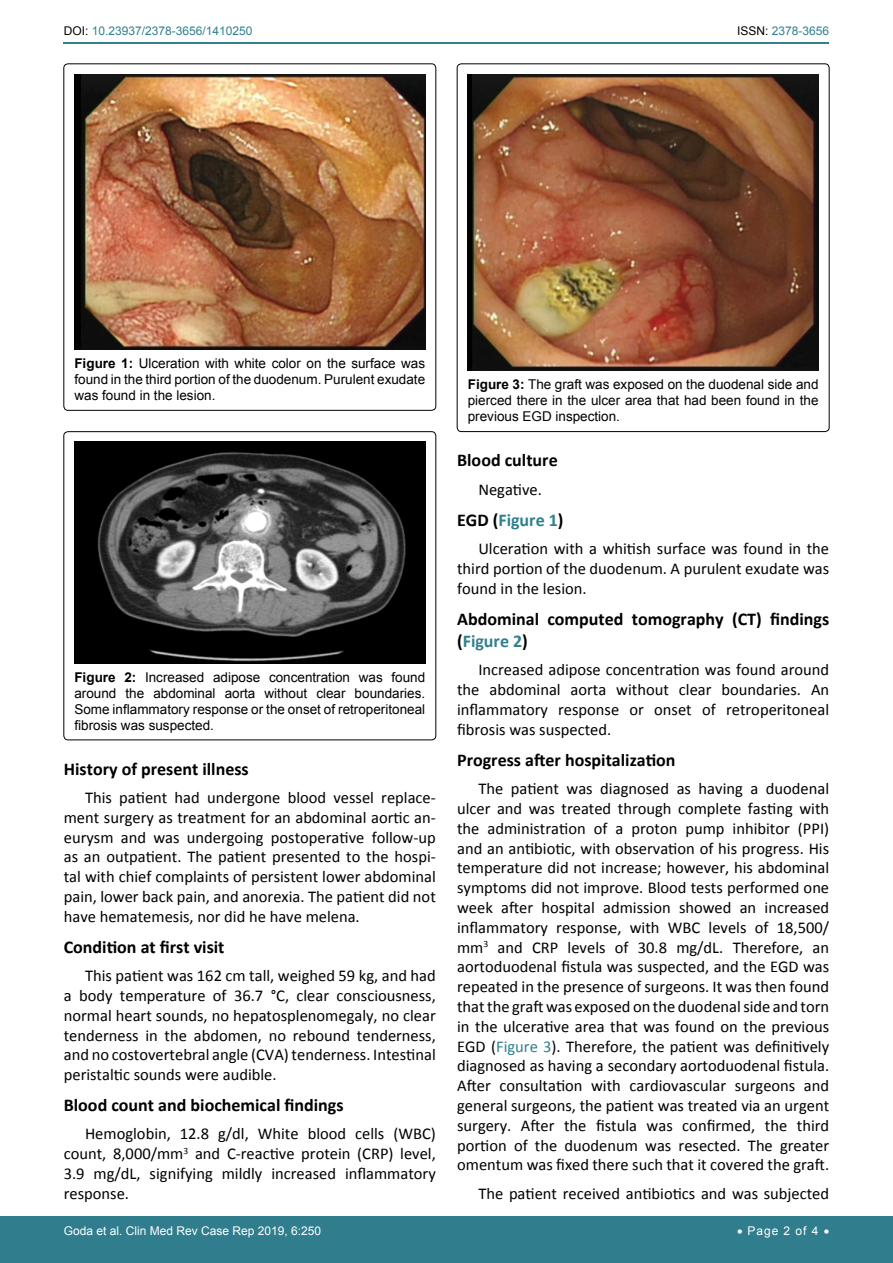
<style>
.page{position:relative;width:893px;height:1263px;background:#fff}
.page>*{position:absolute;margin:0;border:0;box-sizing:border-box;transform-origin:0 0}
.t1{font:700 18px/22.5px "Calibri";color:#000}
.t2{font:700 18px "Calibri";color:#30808d}
.t3{font:16.5px/19.8px "Calibri";color:#000;text-align:justify}
.t4{font:13.5px/16.2px "Arial";color:#000;text-align:justify}
.t5{font:12px "Arial";color:#fff}
.t6{font:12px "Arial";color:#30808d}
.s1{color:#000}
.s2{font-weight:700}
.s3{color:#30808d}
</style>
<div class="page">
<hr style="left:64px;top:43px;width:765px;height:1px;background:#30808d">
<div style="left:0;top:1217px;width:893px;height:46px;background:#307d8d"></div>
<div style="left:64px;top:64px;width:372px;height:346px;border:1px solid #000;border-radius:4px"></div>
<img style="left:74px;top:74px;width:351px;height:275px">
<div style="left:64px;top:432px;width:372px;height:308px;border:1px solid #000;border-radius:4px"></div>
<img style="left:74px;top:441px;width:351px;height:222px">
<div style="left:457px;top:64px;width:372px;height:368px;border:1px solid #000;border-radius:4px"></div>
<img style="left:468px;top:74px;width:351px;height:296px">
<p class="t6" style="left:64px;top:23px;width:190px"><span class="s1">DOI:</span> 10.23937/2378-3656/1410250</p>
<p class="t6" style="left:737px;top:23px;width:94px"><span class="s1">ISSN:</span> 2378-3656</p>
<p class="t4" style="left:74px;top:355px;width:352px"><span class="s2">Figure 1:</span> Ulceration with white color on the surface was found in the third portion of the duodenum. Purulent exudate was found in the lesion.</p>
<p class="t4" style="left:74px;top:669px;width:352px"><span class="s2">Figure 2:</span> Increased adipose concentration was found around the abdominal aorta without clear boundaries.<br>Some inflammatory response or the onset of retroperitoneal fibrosis was suspected.</p>
<p class="t1" style="left:64px;top:757px;width:187px">History of present illness</p>
<p class="t3" style="left:64px;top:788px;width:374px;text-indent:21px">This patient had undergone blood vessel replace&shy;ment surgery as treatment for an abdominal aortic an&shy;eurysm and was undergoing postoperative follow-up as an outpatient. The patient presented to the hospi&shy;tal with chief complaints of persistent lower abdominal pain, lower back pain, and anorexia. The patient did not have hematemesis, nor did he have melena.</p>
<p class="t1" style="left:64px;top:935px;width:162px">Condition at first visit</p>
<p class="t3" style="left:64px;top:966px;width:374px;text-indent:21px">This patient was 162 cm tall, weighed 59 kg, and had a body temperature of 36.7 °C, clear consciousness, normal heart sounds, no hepatosplenomegaly, no clear tenderness in the abdomen, no rebound tenderness, and no costovertebral angle (CVA) tenderness. Intestinal peristaltic sounds were audible.</p>
<p class="t1" style="left:64px;top:1094px;width:281px">Blood count and biochemical findings</p>
<p class="t3" style="left:64px;top:1124px;width:374px;text-indent:21px">Hemoglobin, 12.8 g/dl, White blood cells (WBC) count, 8,000/mm<sup>3</sup> and C-reactive protein (CRP) level, 3.9 mg/dL, signifying mildly increased inflammatory response.</p>
<p class="t4" style="left:468px;top:376px;width:352px"><span class="s2">Figure 3:</span> The graft was exposed on the duodenal side and pierced there in the ulcer area that had been found in the previous EGD inspection.</p>
<p class="t1" style="left:457px;top:449px;width:102px">Blood culture</p>
<p class="t3" style="left:478px;top:479px;width:65px">Negative.</p>
<p class="t2" style="left:457px;top:508px;width:108px"><span class="s1">EGD (</span>Figure 1<span class="s1">)</span></p>
<p class="t3" style="left:457px;top:539px;width:374px;text-indent:21px">Ulceration with a whitish surface was found in the third portion of the duodenum. A purulent exudate was found in the lesion.</p>
<p class="t1" style="left:457px;top:607px;width:374px">Abdominal computed tomography (CT) findings (<span class="s3">Figure 2</span>)</p>
<p class="t3" style="left:457px;top:660px;width:374px;text-indent:21px">Increased adipose concentration was found around the abdominal aorta without clear boundaries. An inflammatory response or onset of retroperitoneal fibrosis was suspected.</p>
<p class="t1" style="left:457px;top:749px;width:220px">Progress after hospitalization</p>
<p class="t3" style="left:457px;top:779px;width:374px;text-indent:21px">The patient was diagnosed as having a duodenal ulcer and was treated through complete fasting with the administration of a proton pump inhibitor (PPI) and an antibiotic, with observation of his progress. His temperature did not increase; however, his abdominal symptoms did not improve. Blood tests performed one week after hospital admission showed an increased inflammatory response, with WBC levels of 18,500/ mm<sup>3</sup> and CRP levels of 30.8 mg/dL. Therefore, an aortoduodenal fistula was suspected, and the EGD was repeated in the presence of surgeons. It was then found that the graft was exposed on the duodenal side and torn in the ulcerative area that was found on the previous EGD (<span class="s3">Figure 3</span>). Therefore, the patient was definitively diagnosed as having a secondary aortoduodenal fistula.<br>After consultation with cardiovascular surgeons and general surgeons, the patient was treated via an urgent surgery. After the fistula was confirmed, the third portion of the duodenum was resected. The greater omentum was fixed there such that it covered the graft.</p>
<p class="t3" style="left:478px;top:1183px;width:352px">The patient received antibiotics and was subjected</p>
<p class="t5" style="left:64px;top:1223px;width:259px">Goda et al. Clin Med Rev Case Rep 2019, 6:250</p>
<p class="t5" style="left:737px;top:1223px;width:94px">• Page 2 of 4 •</p>
</div>
